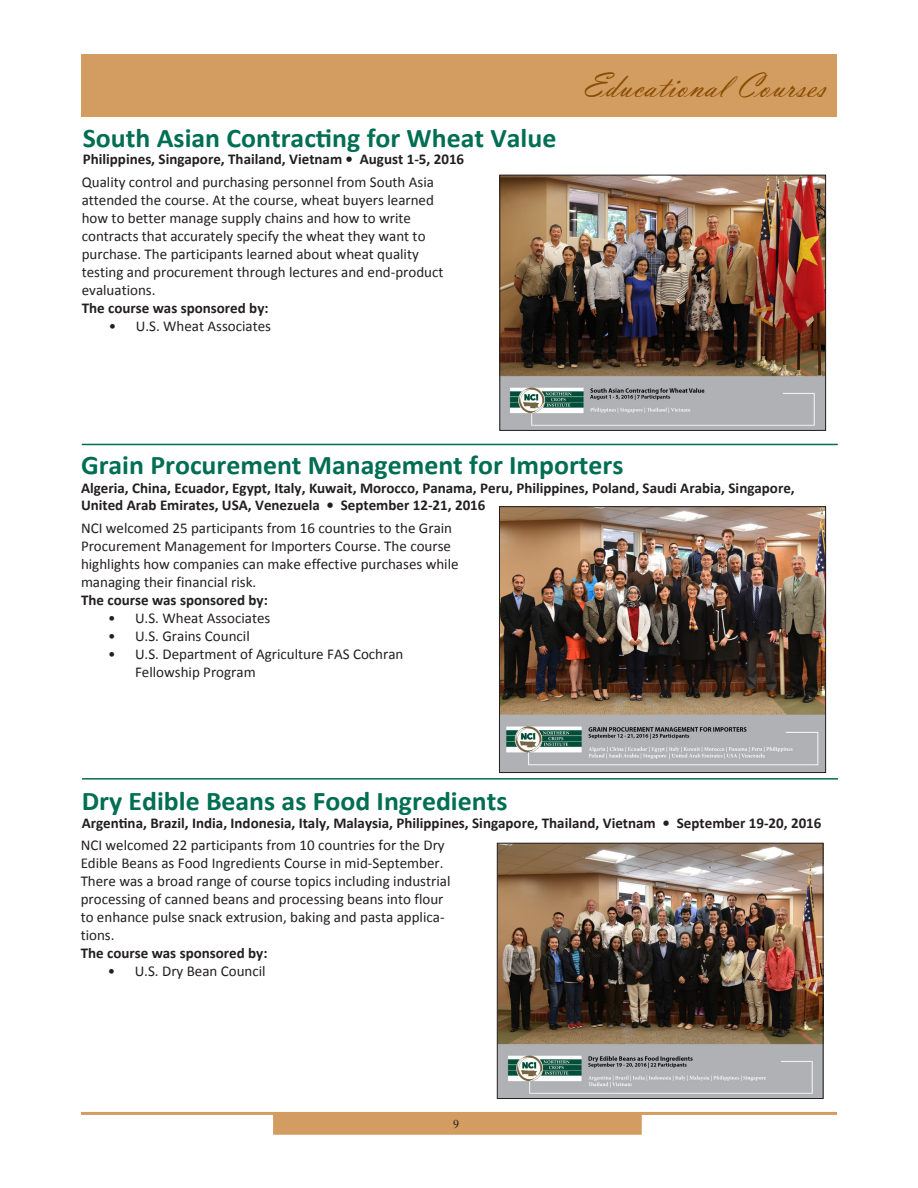
<style>
.page{position:relative;width:918px;height:1188px;background:#fff}
.page>*{position:absolute;margin:0;border:0;box-sizing:border-box;transform-origin:0 0}
.t1{font:36px "Vladimir Script";color:#884d00}
.t2{font:700 27px "Calibri";color:#006e53}
.t3{font:15px/18px "Calibri";color:#231f20}
.t4{font:700 15px "Calibri";color:#231f20}
.t5{font:12px "Times New Roman";color:#231f20}
</style>
<div class="page">
<div style="left:81px;top:54px;width:756px;height:62px;background:#d39c61"></div>
<div style="left:273px;top:1113px;width:369px;height:22px;background:#d39c61;border:2px solid #d39c61"></div>
<hr style="left:81px;top:1112px;width:756px;height:3px;background:#d39c61">
<hr style="left:82px;top:444px;width:756px;height:1px;background:#006e53">
<img style="left:501px;top:177px;width:323px;height:252px">
<div style="left:499px;top:175px;width:327px;height:256px;border:1px solid #231f20"></div>
<img style="left:501px;top:508px;width:323px;height:263px">
<div style="left:499px;top:506px;width:327px;height:267px;border:1px solid #231f20"></div>
<img style="left:499px;top:845px;width:323px;height:252px">
<div style="left:497px;top:843px;width:327px;height:256px;border:1px solid #231f20"></div>
<hr style="left:82px;top:778px;width:756px;height:2px;background:#006e53">
<p class="t2" style="left:83px;top:120px;width:475px">South Asian Contracting for Wheat Value</p>
<p class="t4" style="left:83px;top:150px;width:383px">Philippines, Singapore, Thailand, Vietnam • August 1-5, 2016</p>
<p class="t3" style="left:82px;top:173px;width:354px">Quality control and purchasing personnel from South Asia</p>
<p class="t3" style="left:82px;top:191px;width:354px">attended the course. At the course, wheat buyers learned how to better manage supply chains and how to write</p>
<p class="t3" style="left:82px;top:227px;width:345px">contracts that accurately specify the wheat they want to</p>
<p class="t3" style="left:82px;top:245px;width:363px">purchase. The participants learned about wheat quality testing and procurement through lectures and end-product evaluations.</p>
<p class="t4" style="left:82px;top:298px;width:188px">The course was sponsored by:</p>
<p class="t3" style="left:109px;top:317px;width:164px">• U.S. Wheat Associates</p>
<p class="t1" style="left:583px;top:65px;width:245px">Educational Courses</p>
<p class="t2" style="left:81px;top:448px;width:544px">Grain Procurement Management for Importers</p>
<p class="t4" style="left:81px;top:478px;width:715px">Algeria, China, Ecuador, Egypt, Italy, Kuwait, Morocco, Panama, Peru, Philippines, Poland, Saudi Arabia, Singapore,</p>
<p class="t3" style="left:81px;top:519px;width:379px">NCI welcomed 25 participants from 16 countries to the Grain Procurement Management for Importers Course. The course highlights how companies can make effective purchases while managing their financial risk.</p>
<p class="t4" style="left:81px;top:590px;width:188px">The course was sponsored by:</p>
<p class="t3" style="left:108px;top:609px;width:164px">• U.S. Wheat Associates</p>
<p class="t3" style="left:108px;top:627px;width:143px">• U.S. Grains Council</p>
<p class="t3" style="left:108px;top:645px;width:297px">• U.S. Department of Agriculture FAS Cochran</p>
<p class="t3" style="left:135px;top:663px;width:122px">Fellowship Program</p>
<p class="t4" style="left:81px;top:495px;width:406px">United Arab Emirates, USA, Venezuela • September 12-21, 2016</p>
<p class="t2" style="left:82px;top:784px;width:427px">Dry Edible Beans as Food Ingredients</p>
<p class="t4" style="left:82px;top:813px;width:741px">Argentina, Brazil, India, Indonesia, Italy, Malaysia, Philippines, Singapore, Thailand, Vietnam • September 19-20, 2016</p>
<p class="t3" style="left:81px;top:836px;width:371px">NCI welcomed 22 participants from 10 countries for the Dry Edible Beans as Food Ingredients Course in mid-September.<br>There was a broad range of course topics including industrial processing of canned beans and processing beans into flour to enhance pulse snack extrusion, baking and pasta applica&shy;tions.</p>
<p class="t4" style="left:81px;top:943px;width:188px">The course was sponsored by:</p>
<p class="t3" style="left:108px;top:962px;width:160px">• U.S. Dry Bean Council</p>
<p class="t5" style="left:453px;top:1116px;width:7px">9</p>
</div>
